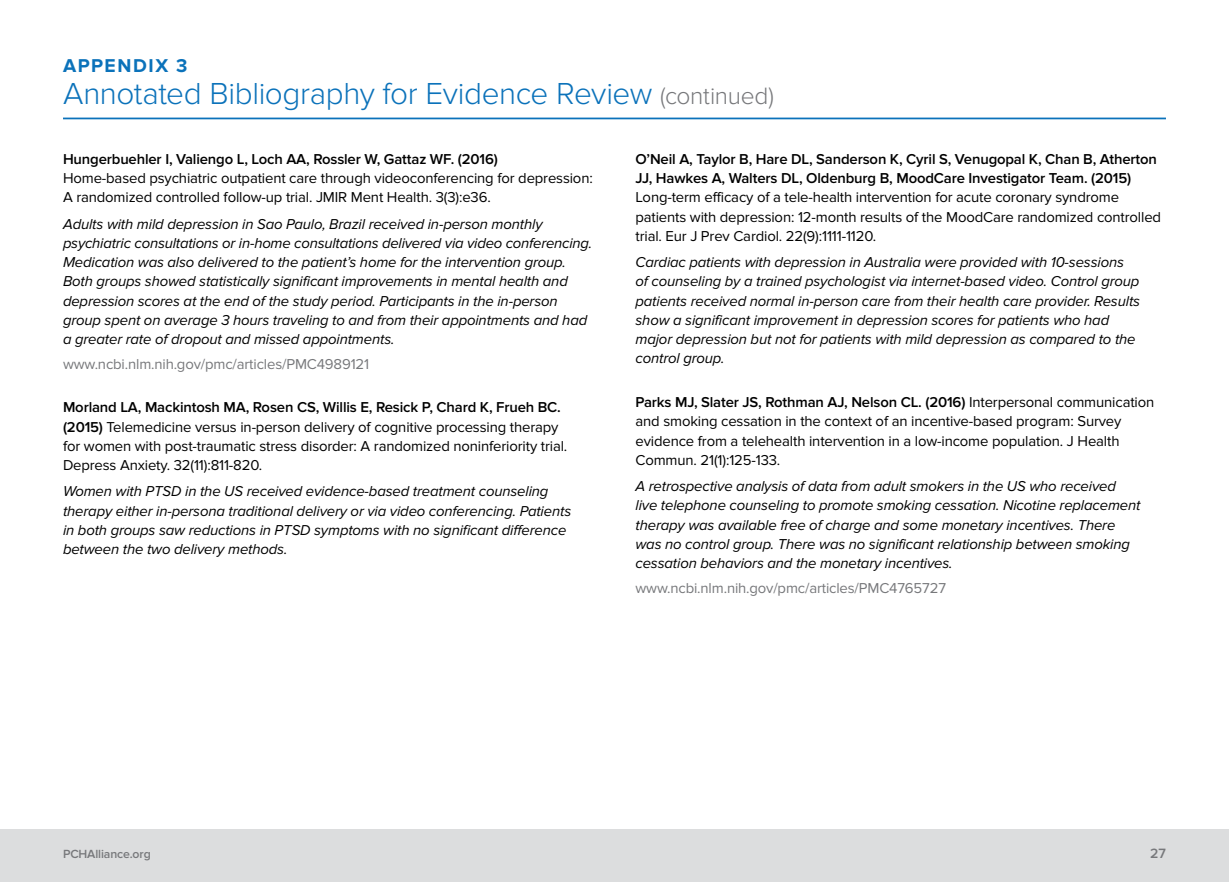
<style>
.page{position:relative;width:1229px;height:882px;background:#fff}
.page>*{position:absolute;margin:0;border:0;box-sizing:border-box;transform-origin:0 0}
.t1{font:300 31.5px "Proxima Nova";letter-spacing:-.015em;color:#0b72ba}
.t2{font:700 19.25px "Proxima Nova";letter-spacing:.08em;color:#0b72ba}
.t3{font:italic 14.88px/19.2px "Proxima Nova";letter-spacing:-.01em;color:#000}
.t4{font:14.88px/19.2px "Proxima Nova";letter-spacing:-.01em;color:#000}
.t5{font:600 14.88px/19.2px "Proxima Nova";letter-spacing:-.01em;color:#000}
.t6{font:14.88px "Proxima Nova";letter-spacing:-.01em;color:#77787b}
.t7{font:600 14px "Proxima Nova";color:#77787b}
.t8{font:600 12.25px "Proxima Nova";letter-spacing:-.01em;color:#77787b}
.s1{font-size:24.5px;color:#77787b}
.s2{font-weight:600}
</style>
<div class="page">
<div style="left:0;top:830px;width:1228px;height:52px;background:#dcddde"></div>
<hr style="left:63px;top:118px;width:1103px;height:1px;background:#0b72ba">
<p class="t2" style="left:63px;top:55px;width:126px">APPENDIX 3</p>
<h1 class="t1" style="left:63px;top:75px;width:712px">Annotated Bibliography for Evidence Review <span class="s1">(continued)</span></h1>
<p class="t5" style="left:63px;top:150px;width:436px">Hungerbuehler I, Valiengo L, Loch AA, Rossler W, Gattaz WF. (2016)</p>
<p class="t4" style="left:63px;top:169px;width:531px">Home-based psychiatric outpatient care through videoconferencing for depression:<br>A randomized controlled follow-up trial. JMIR Ment Health. 3(3):e36.</p>
<p class="t3" style="left:63px;top:215px;width:531px">Adults with mild depression in Sao Paulo, Brazil received in-person monthly psychiatric consultations or in-home consultations delivered via video conferencing.<br>Medication was also delivered to the patient’s home for the intervention group.<br>Both groups showed statistically significant improvements in mental health and depression scores at the end of the study period. Participants in the in-person group spent on average 3 hours traveling to and from their appointments and had a greater rate of dropout and missed appointments.</p>
<p class="t6" style="left:63px;top:355px;width:308px">www.ncbi.nlm.nih.gov/pmc/articles/PMC4989121</p>
<p class="t4" style="left:63px;top:398px;width:506px"><span class="s2">Morland LA, Mackintosh MA, Rosen CS, Willis E, Resick P, Chard K, Frueh BC. (2015)</span> Telemedicine versus in-person delivery of cognitive processing therapy for women with post-traumatic stress disorder: A randomized noninferiority trial.<br>Depress Anxiety. 32(11):811-820.</p>
<p class="t3" style="left:63px;top:482px;width:510px">Women with PTSD in the US received evidence-based treatment counseling therapy either in-persona traditional delivery or via video conferencing. Patients in both groups saw reductions in PTSD symptoms with no significant difference between the two delivery methods.</p>
<p class="t5" style="left:635px;top:150px;width:523px">O’Neil A, Taylor B, Hare DL, Sanderson K, Cyril S, Venugopal K, Chan B, Atherton<br>JJ, Hawkes A, Walters DL, Oldenburg B, MoodCare Investigator Team. (2015)</p>
<p class="t4" style="left:635px;top:188px;width:527px">Long-term efficacy of a tele-health intervention for acute coronary syndrome patients with depression: 12-month results of the MoodCare randomized controlled trial. Eur J Prev Cardiol. 22(9):1111-1120.</p>
<p class="t3" style="left:635px;top:253px;width:506px">Cardiac patients with depression in Australia were provided with 10-sessions of counseling by a trained psychologist via internet-based video. Control group patients received normal in-person care from their health care provider. Results show a significant improvement in depression scores for patients who had major depression but not for patients with mild depression as compared to the control group.</p>
<p class="t4" style="left:635px;top:393px;width:520px"><span class="s2">Parks MJ, Slater JS, Rothman AJ, Nelson CL. (2016)</span> Interpersonal communication and smoking cessation in the context of an incentive-based program: Survey evidence from a telehealth intervention in a low-income population. J Health Commun. 21(1):125-133.</p>
<p class="t3" style="left:635px;top:477px;width:506px">A retrospective analysis of data from adult smokers in the US who received live telephone counseling to promote smoking cessation. Nicotine replacement therapy was available free of charge and some monetary incentives. There was no control group. There was no significant relationship between smoking cessation behaviors and the monetary incentives.</p>
<p class="t6" style="left:635px;top:579px;width:312px">www.ncbi.nlm.nih.gov/pmc/articles/PMC4765727</p>
<p class="t8" style="left:63px;top:846px;width:89px">PCHAlliance.org</p>
<p class="t7" style="left:1150px;top:845px;width:17px">27</p>
</div>
